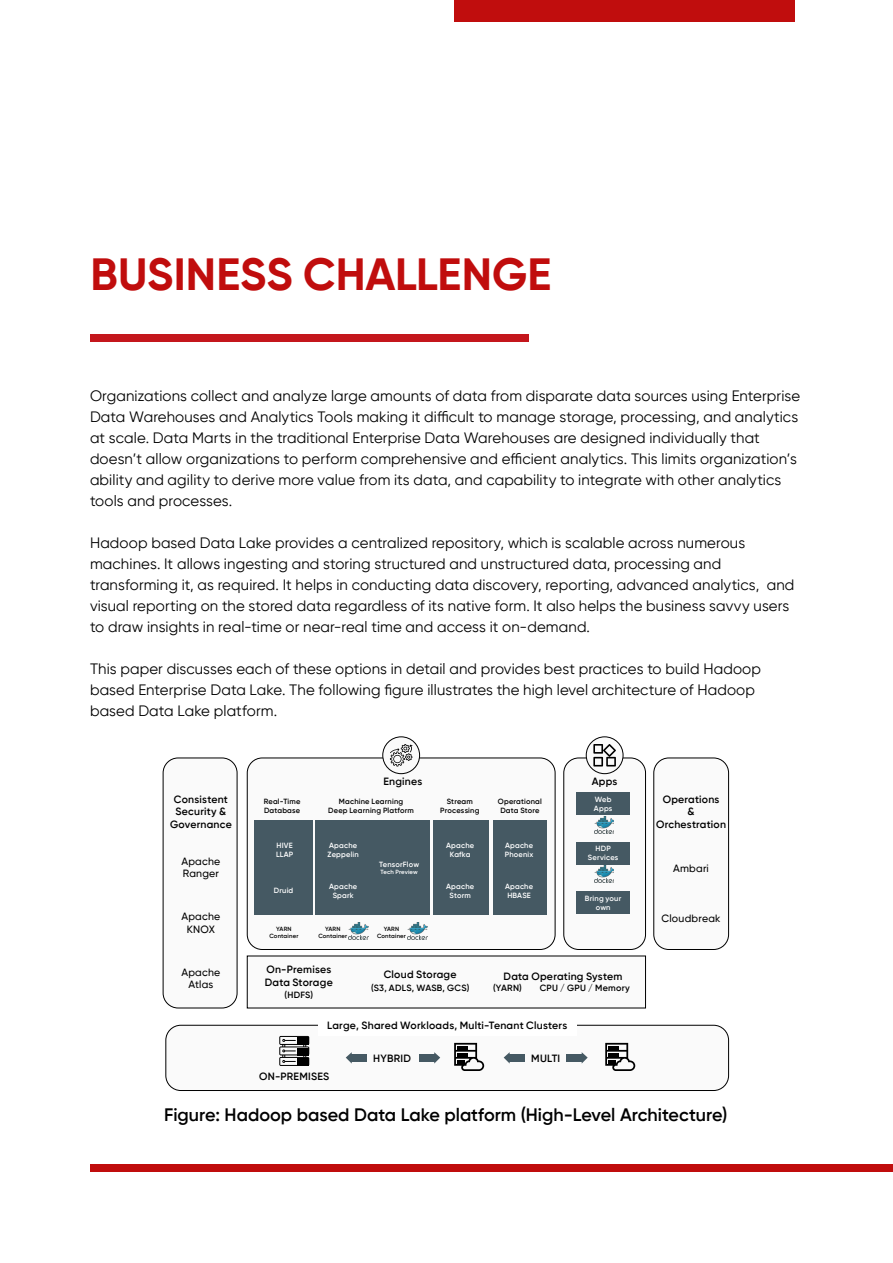
<style>
.page{position:relative;width:893px;height:1263px;background:#fff}
.page>*{position:absolute;margin:0;border:0;box-sizing:border-box;transform-origin:0 0}
.t1{font:700 45px "Gilroy";color:#c00d0d}
.t2{font:600 18px "Gilroy";color:#000}
.t3{font:15px/21px "Gilroy";letter-spacing:.005em;color:#000}
.t4{font:600 10.5px/12.6px "Gilroy";letter-spacing:.02em;color:#000;text-align:center}
.t5{font:500 10.5px/12.6px "Gilroy";letter-spacing:.02em;color:#000;text-align:center}
.t6{font:600 9px "Gilroy";letter-spacing:.025em;color:#000}
.t7{font:600 7.5px/9px "Gilroy";letter-spacing:.025em;color:#fff;text-align:center}
.t8{font:600 7.5px/9px "Gilroy";letter-spacing:.025em;color:#000;text-align:center}
.t9{font:600 6px/7.2px "Gilroy";letter-spacing:.025em;color:#000;text-align:center}
.t10{font:600 6px "Gilroy";letter-spacing:.02em;color:#fff}
</style>
<div class="page">
<div style="left:90px;top:334px;width:439px;height:7px;background:#c4161c"></div>
<div style="left:454px;top:0;width:341px;height:21px;background:#c00d0d"></div>
<div style="left:90px;top:1164px;width:803px;height:7px;background:#c00d0d"></div>
<div style="left:247px;top:758px;width:308px;height:191px;background:#fafafa;border-radius:15px"></div>
<div style="left:247px;top:757px;width:308px;height:193px;border:1px solid #000;border-radius:15px"></div>
<div style="left:254px;top:792px;width:58px;height:150px;background:#455963"></div>
<div style="left:433px;top:792px;width:55px;height:150px;background:#455963"></div>
<div style="left:493px;top:792px;width:53px;height:150px;background:#455963"></div>
<div style="left:316px;top:792px;width:114px;height:150px;background:#455963"></div>
<div style="left:163px;top:758px;width:74px;height:250px;background:#fafafa;border-radius:15px"></div>
<div style="left:163px;top:757px;width:74px;height:251px;border:1px solid #000;border-radius:15px"></div>
<div style="left:166px;top:1025px;width:563px;height:65px;background:#fafafa;border-radius:15px"></div>
<div style="left:165px;top:1025px;width:564px;height:66px;border:1px solid #000;border-radius:15px"></div>
<div style="left:564px;top:758px;width:81px;height:191px;background:#fafafa;border-radius:15px"></div>
<div style="left:563px;top:757px;width:83px;height:193px;border:1px solid #000;border-radius:15px"></div>
<div style="left:654px;top:758px;width:75px;height:191px;background:#fafafa;border-radius:15px"></div>
<div style="left:653px;top:757px;width:76px;height:193px;border:1px solid #000;border-radius:15px"></div>
<div style="left:576px;top:792px;width:54px;height:23px;background:#455963"></div>
<div style="left:576px;top:842px;width:54px;height:22px;background:#455963"></div>
<div style="left:576px;top:891px;width:54px;height:23px;background:#455963"></div>
<div style="left:254px;top:792px;width:292px;height:27px;background:#fafafa"></div>
<div style="left:254px;top:915px;width:292px;height:27px;background:#fafafa"></div>
<div style="left:383px;top:737px;width:37px;height:37px;background:#fafafa;border-radius:50%"></div>
<div style="left:382px;top:736px;width:38px;height:38px;border:1px solid #000;border-radius:50%"></div>
<svg style="left:586px;top:737px;width:37px;height:37px"></svg>
<div style="left:586px;top:736px;width:37px;height:38px;border:1px solid #000;border-radius:50%"></div>
<img style="left:349px;top:923px;width:19px;height:16px">
<img style="left:408px;top:923px;width:19px;height:16px">
<img style="left:594px;top:816px;width:20px;height:17px">
<img style="left:594px;top:866px;width:20px;height:16px">
<svg style="left:246px;top:955px;width:400px;height:116px"></svg>
<svg style="left:390px;top:744px;width:22px;height:22px"></svg>
<svg style="left:593px;top:744px;width:23px;height:22px"></svg>
<h1 class="t1" style="left:91px;top:246px;width:462px">BUSINESS CHALLENGE</h1>
<p class="t3" style="left:90px;top:385px;width:712px">Organizations collect and analyze large amounts of data from disparate data sources using Enterprise Data Warehouses and Analytics Tools making it difficult to manage storage, processing, and analytics at scale. Data Marts in the traditional Enterprise Data Warehouses are designed individually that doesn’t allow organizations to perform comprehensive and efficient analytics. This limits organization’s ability and agility to derive more value from its data, and capability to integrate with other analytics tools and processes.</p>
<p class="t3" style="left:90px;top:532px;width:706px">Hadoop based Data Lake provides a centralized repository, which is scalable across numerous machines. It allows ingesting and storing structured and unstructured data, processing and transforming it, as required. It helps in conducting data discovery, reporting, advanced analytics, and visual reporting on the stored data regardless of its native form. It also helps the business savvy users to draw insights in real-time or near-real time and access it on-demand.</p>
<p class="t3" style="left:90px;top:658px;width:672px">This paper discusses each of these options in detail and provides best practices to build Hadoop based Enterprise Data Lake. The following figure illustrates the high level architecture of Hadoop based Data Lake platform.</p>
<p class="t4" style="left:383px;top:775px;width:40px">Engines</p>
<p class="t4" style="left:592px;top:775px;width:27px">Apps</p>
<p class="t4" style="left:170px;top:793px;width:63px">Consistent<br>Security &amp;<br>Governance</p>
<p class="t4" style="left:656px;top:793px;width:71px">Operations<br>&amp;<br>Orchestration</p>
<p class="t7" style="left:594px;top:795px;width:20px;text-align:left">Web<br>Apps</p>
<p class="t7" style="left:588px;top:844px;width:32px">HDP<br>Services</p>
<p class="t7" style="left:585px;top:894px;width:38px">Bring your own</p>
<p class="t8" style="left:264px;top:797px;width:38px;text-align:left">Real-Time<br>Database</p>
<p class="t8" style="left:328px;top:797px;width:87px">Machine Learning<br>Deep Learning Platform</p>
<p class="t8" style="left:440px;top:797px;width:41px">Stream<br>Processing</p>
<p class="t8" style="left:498px;top:797px;width:46px">Operational<br>Data Store</p>
<p class="t7" style="left:276px;top:840px;width:19px;text-align:left">HIVE<br>LLAP</p>
<p class="t7" style="left:328px;top:840px;width:33px;text-align:left">Apache<br>Zeppelin</p>
<p class="t7" style="left:446px;top:840px;width:30px">Apache<br>Kafka</p>
<p class="t7" style="left:505px;top:840px;width:30px;text-align:left">Apache<br>Phoenix</p>
<p class="t5" style="left:181px;top:855px;width:41px;text-align:left">Apache<br>Ranger</p>
<p class="t5" style="left:673px;top:862px;width:37px">Ambari</p>
<p class="t5" style="left:181px;top:910px;width:41px">Apache<br>KNOX</p>
<p class="t5" style="left:661px;top:912px;width:61px">Cloudbreak</p>
<p class="t5" style="left:181px;top:966px;width:41px">Apache<br>Atlas</p>
<p class="t7" style="left:379px;top:860px;width:42px">TensorFlow</p>
<p class="t10" style="left:380px;top:868px;width:39px">Tech Preview</p>
<p class="t7" style="left:329px;top:881px;width:30px">Apache<br>Spark</p>
<p class="t7" style="left:446px;top:881px;width:30px">Apache<br>Storm</p>
<p class="t7" style="left:505px;top:881px;width:30px">Apache<br>HBASE</p>
<p class="t7" style="left:274px;top:886px;width:21px">Druid</p>
<p class="t9" style="left:269px;top:925px;width:30px">YARN<br>Container</p>
<p class="t9" style="left:318px;top:925px;width:30px">YARN<br>Container</p>
<p class="t9" style="left:377px;top:925px;width:30px">YARN<br>Container</p>
<p class="t4" style="left:265px;top:963px;width:69px;text-align:left">On-Premises<br>Data Storage</p>
<p class="t6" style="left:285px;top:990px;width:30px">(HDFS)</p>
<p class="t4" style="left:384px;top:968px;width:74px">Cloud Storage</p>
<p class="t6" style="left:371px;top:982px;width:100px">(S3, ADLS, WASB, GCS)</p>
<p class="t4" style="left:504px;top:970px;width:120px">Data Operating System</p>
<p class="t6" style="left:493px;top:982px;width:30px">(YARN)</p>
<p class="t6" style="left:540px;top:982px;width:92px">CPU / GPU / Memory</p>
<p class="t4" style="left:327px;top:1019px;width:241px">Large, Shared Workloads, Multi-Tenant Clusters</p>
<p class="t4" style="left:259px;top:1070px;width:72px">ON-PREMISES</p>
<p class="t4" style="left:373px;top:1051px;width:39px">HYBRID</p>
<p class="t4" style="left:531px;top:1052px;width:31px">MULTI</p>
<p class="t2" style="left:164px;top:1104px;width:565px">Figure: Hadoop based Data Lake platform (High-Level Architecture)</p>
</div>
